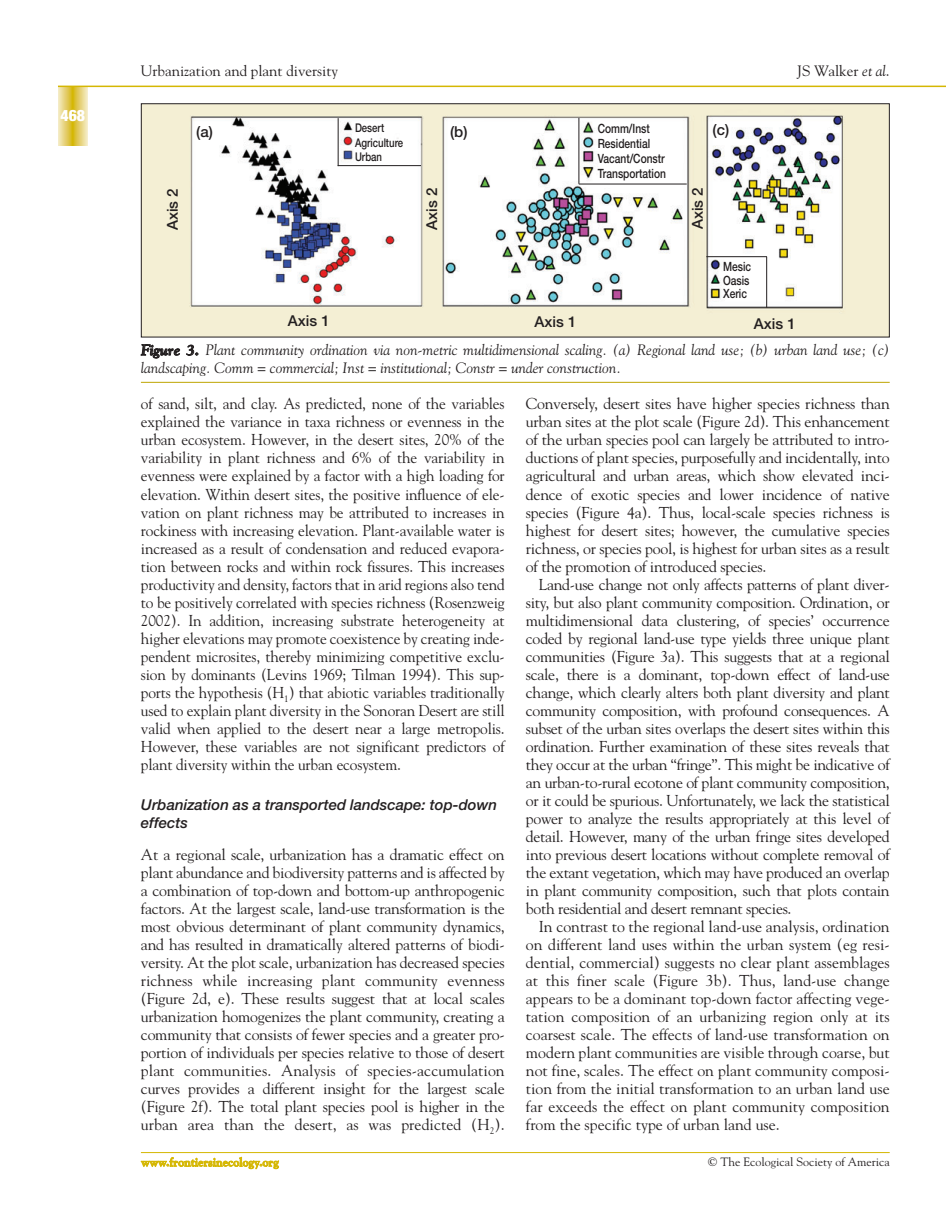
<style>
.page{position:relative;width:946px;height:1218px;background:#fff}
.page>*{position:absolute;margin:0;border:0;box-sizing:border-box;transform-origin:0 0}
.t1{font:15.75px/18px "Goudy";letter-spacing:-.01em;color:#231f20;text-align:justify}
.t2{font:900 condensed 15.75px "Helvetica Neue";color:#fff}
.t3{font:italic 15px/18px "Goudy";color:#231f20}
.t4{font:italic 500 15px/18px "Helvetica Neue";color:#231f20}
.t5{font:15px "Goudy";color:#231f20}
.t6{font:500 15px "Helvetica Neue";color:#231f20}
.t7{font:500 12.75px/14.7px "Helvetica Neue";color:#231f20;scale:.8 1}
.t8{font:12px "Goudy";color:#231f20}
.t9{font:700 12px "Goudy";color:#d5b703}
.t10{font:500 12px/14.5px "Helvetica Neue";color:#231f20;scale:.8 1}
.s1{font-style:italic}
.s2{font-weight:700}
</style>
<div class="page">
<img style="left:143px;top:105px;width:744px;height:230px">
<div style="left:141px;top:103px;width:748px;height:234px;border:1px solid #231f20"></div>
<hr style="left:141px;top:382px;width:748px;height:1px;background:#bea502">
<div style="left:58px;top:86px;width:30px;height:60px;background:#f6efcf"></div>
<div style="left:58px;top:86px;width:29px;height:60px;background:#f5edca"></div>
<div style="left:59px;top:86px;width:28px;height:60px;background:#f4ebc2"></div>
<div style="left:59px;top:86px;width:27px;height:60px;background:#f2e8bc"></div>
<div style="left:60px;top:86px;width:26px;height:60px;background:#f2e6b4"></div>
<div style="left:60px;top:86px;width:25px;height:60px;background:#f0e5b0"></div>
<div style="left:61px;top:86px;width:24px;height:60px;background:#efe3a8"></div>
<div style="left:61px;top:86px;width:23px;height:60px;background:#efe1a4"></div>
<div style="left:62px;top:86px;width:22px;height:60px;background:#edde9c"></div>
<div style="left:62px;top:86px;width:21px;height:60px;background:#ecdd98"></div>
<div style="left:63px;top:86px;width:20px;height:60px;background:#ebda90"></div>
<div style="left:63px;top:86px;width:19px;height:60px;background:#ead98c"></div>
<div style="left:64px;top:86px;width:18px;height:60px;background:#e8d685"></div>
<div style="left:64px;top:86px;width:17px;height:60px;background:#e8d380"></div>
<div style="left:65px;top:86px;width:16px;height:60px;background:#e6d27a"></div>
<div style="left:65px;top:86px;width:15px;height:60px;background:#e6d176"></div>
<div style="left:66px;top:86px;width:14px;height:60px;background:#e5cd6e"></div>
<div style="left:66px;top:86px;width:13px;height:60px;background:#e4cc69"></div>
<div style="left:67px;top:86px;width:12px;height:60px;background:#e3ca61"></div>
<div style="left:67px;top:86px;width:11px;height:60px;background:#e1c95c"></div>
<div style="left:68px;top:86px;width:10px;height:60px;background:#e0c755"></div>
<div style="left:68px;top:86px;width:9px;height:60px;background:#dfc54f"></div>
<div style="left:69px;top:86px;width:8px;height:60px;background:#ddc447"></div>
<div style="left:69px;top:86px;width:7px;height:60px;background:#ddc23f"></div>
<div style="left:70px;top:86px;width:6px;height:60px;background:#dbc037"></div>
<div style="left:70px;top:86px;width:5px;height:60px;background:#dabf32"></div>
<hr style="left:71px;top:86px;width:4px;height:60px;background:#d9bd24">
<hr style="left:71px;top:86px;width:3px;height:60px;background:#d8bc1c">
<hr style="left:72px;top:86px;width:1px;height:60px;background:#d5b808">
<hr style="left:73px;top:86px;width:1px;height:60px;background:#d5b703">
<hr style="left:58px;top:86px;width:874px;height:1px;background:#d5b703">
<svg style="left:932px;top:86px;width:13px;height:1px"></svg>
<hr style="left:141px;top:1152px;width:748px;height:1px;background:#d5b703">
<hr style="left:578px;top:118px;width:1px;height:66px;background:#231f20">
<hr style="left:578px;top:184px;width:108px;height:1px;background:#231f20">
<hr style="left:338px;top:118px;width:1px;height:48px;background:#231f20">
<hr style="left:337px;top:165px;width:84px;height:1px;background:#231f20">
<hr style="left:706px;top:256px;width:60px;height:1px;background:#231f20">
<hr style="left:766px;top:257px;width:1px;height:50px;background:#231f20">
<p class="t2" style="left:61px;top:110px;width:26px">468</p>
<p class="t5" style="left:141px;top:65px;width:199px">Urbanization and plant diversity</p>
<p class="t5" style="left:797px;top:65px;width:94px">JS Walker <span class="s1">et al</span>.</p>
<p class="t10" style="left:355px;top:122px;width:38px">Desert</p>
<p class="t6" style="left:712px;top:124px;width:18px">(c)</p>
<p class="t10" style="left:355px;top:136px;width:62px">Agriculture<br>Urban</p>
<p class="t7" style="left:597px;top:123px;width:87px">Comm/Inst<br>Residential<br>Vacant/Constr<br>Transportation</p>
<p class="t6" style="left:196px;top:126px;width:18px">(a)</p>
<p class="t6" style="left:450px;top:126px;width:19px">(b)</p>
<p class="t6" style="left:167px;top:230px;width:43px;rotate:-90deg">Axis 2</p>
<p class="t6" style="left:426px;top:230px;width:43px;rotate:-90deg">Axis 2</p>
<p class="t6" style="left:288px;top:315px;width:43px">Axis 1</p>
<p class="t6" style="left:692px;top:229px;width:43px;rotate:-90deg">Axis 2</p>
<p class="t7" style="left:723px;top:260px;width:37px;line-height:13.8px">Mesic<br>Oasis<br>Xeric</p>
<p class="t6" style="left:534px;top:316px;width:43px">Axis 1</p>
<p class="t6" style="left:753px;top:318px;width:43px">Axis 1</p>
<p class="t3" style="left:141px;top:342px;width:750px"><span class="s2">Figure 3.</span> Plant community ordination via non-metric multidimensional scaling. (a) Regional land use; (b) urban land use; (c) landscaping. Comm = commercial; Inst = institutional; Constr = under construction.</p>
<p class="t1" style="left:141px;top:396px;width:365px">of sand, silt, and clay. As predicted, none of the variables explained the variance in taxa richness or evenness in the urban ecosystem. However, in the desert sites, 20% of the variability in plant richness and 6% of the variability in evenness were explained by a factor with a high loading for elevation. Within desert sites, the positive influence of ele&shy;vation on plant richness may be attributed to increases in rockiness with increasing elevation. Plant-available water is increased as a result of condensation and reduced evapora&shy;tion between rocks and within rock fissures. This increases productivity and density, factors that in arid regions also tend to be positively correlated with species richness (Rosenzweig 2002). In addition, increasing substrate heterogeneity at higher elevations may promote coexistence by creating inde&shy;pendent microsites, thereby minimizing competitive exclu&shy;sion by dominants (Levins 1969; Tilman 1994). This sup&shy;ports the hypothesis (H<sub>1</sub>) that abiotic variables traditionally used to explain plant diversity in the Sonoran Desert are still valid when applied to the desert near a large metropolis.<br>However, these variables are not significant predictors of plant diversity within the urban ecosystem.</p>
<p class="t4" style="left:141px;top:797px;width:357px">Urbanization as a transported landscape: top-down effects</p>
<p class="t1" style="left:141px;top:846px;width:365px">At a regional scale, urbanization has a dramatic effect on plant abundance and biodiversity patterns and is affected by a combination of top-down and bottom-up anthropogenic factors. At the largest scale, land-use transformation is the most obvious determinant of plant community dynamics, and has resulted in dramatically altered patterns of biodi&shy;versity. At the plot scale, urbanization has decreased species richness while increasing plant community evenness (Figure 2d, e). These results suggest that at local scales urbanization homogenizes the plant community, creating a community that consists of fewer species and a greater pro&shy;portion of individuals per species relative to those of desert plant communities. Analysis of species-accumulation curves provides a different insight for the largest scale (Figure 2f). The total plant species pool is higher in the urban area than the desert, as was predicted (H<sub>2</sub>).</p>
<p class="t1" style="left:526px;top:396px;width:365px">Conversely, desert sites have higher species richness than urban sites at the plot scale (Figure 2d). This enhancement of the urban species pool can largely be attributed to intro&shy;ductions of plant species, purposefully and incidentally, into agricultural and urban areas, which show elevated inci&shy;dence of exotic species and lower incidence of native species (Figure 4a). Thus, local-scale species richness is highest for desert sites; however, the cumulative species richness, or species pool, is highest for urban sites as a result of the promotion of introduced species.</p>
<p class="t1" style="left:526px;top:576px;width:365px;text-indent:13px">Land-use change not only affects patterns of plant diver&shy;sity, but also plant community composition. Ordination, or multidimensional data clustering, of species’ occurrence coded by regional land-use type yields three unique plant communities (Figure 3a). This suggests that at a regional scale, there is a dominant, top-down effect of land-use change, which clearly alters both plant diversity and plant community composition, with profound consequences. A subset of the urban sites overlaps the desert sites within this ordination. Further examination of these sites reveals that they occur at the urban “fringe”. This might be indicative of an urban-to-rural ecotone of plant community composition, or it could be spurious. Unfortunately, we lack the statistical power to analyze the results appropriately at this level of detail. However, many of the urban fringe sites developed into previous desert locations without complete removal of the extant vegetation, which may have produced an overlap in plant community composition, such that plots contain both residential and desert remnant species.</p>
<p class="t1" style="left:526px;top:918px;width:365px;text-indent:13px">In contrast to the regional land-use analysis, ordination on different land uses within the urban system (eg resi&shy;dential, commercial) suggests no clear plant assemblages at this finer scale (Figure 3b). Thus, land-use change appears to be a dominant top-down factor affecting vege&shy;tation composition of an urbanizing region only at its coarsest scale. The effects of land-use transformation on modern plant communities are visible through coarse, but not fine, scales. The effect on plant community composi&shy;tion from the initial transformation to an urban land use far exceeds the effect on plant community composition from the specific type of urban land use.</p>
<p class="t9" style="left:141px;top:1157px;width:139px">www.frontiersinecology.org</p>
<p class="t8" style="left:708px;top:1157px;width:183px">© The Ecological Society of America</p>
</div>
